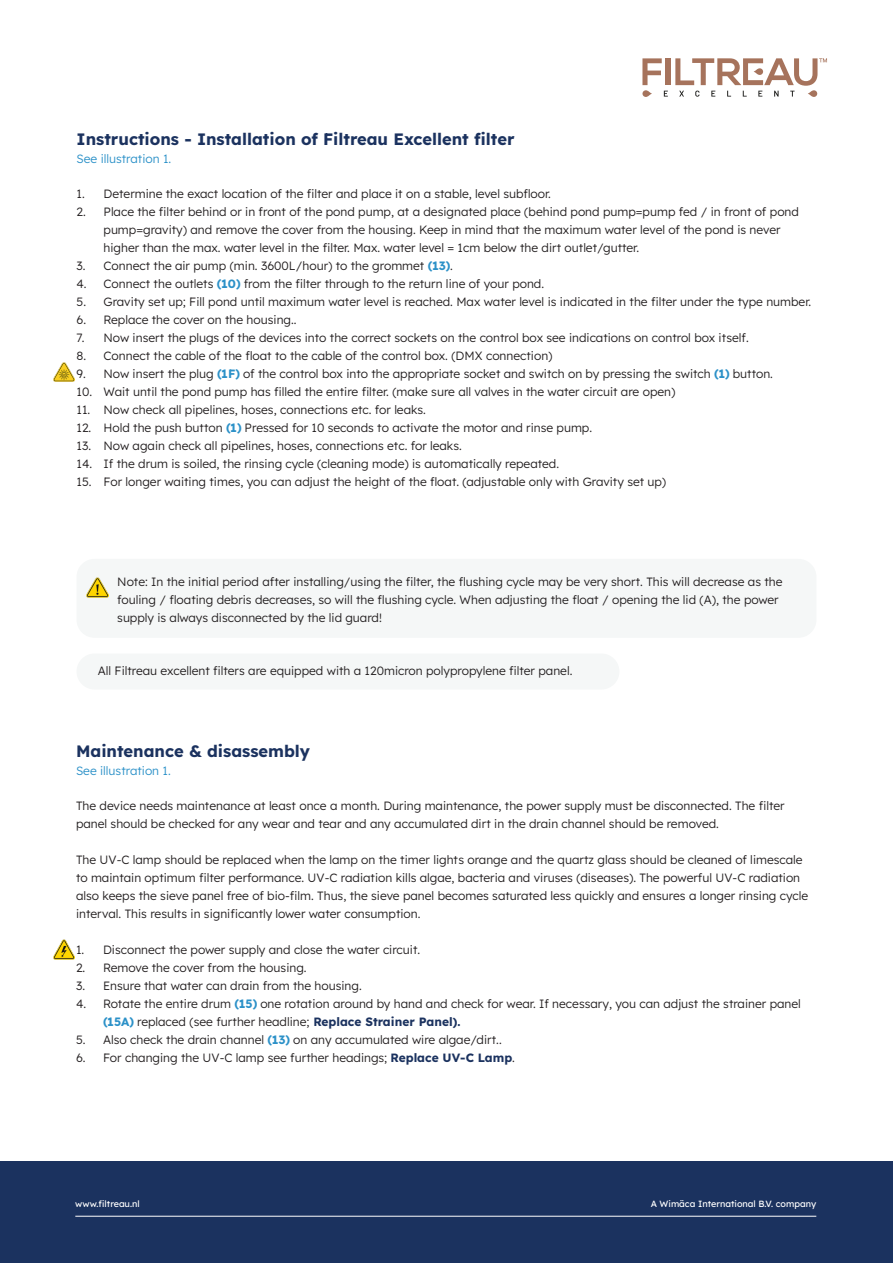
<style>
.page{position:relative;width:893px;height:1263px;background:#fff}
.page>*{position:absolute;margin:0;border:0;box-sizing:border-box;transform-origin:0 0}
.t1{font:700 16.5px "Lexend";color:#1b325f}
.t2{font:300 12px/18px "Lexend";color:#231f20}
.t3{font:300 12px "Lexend";color:#2c91c8}
.t4{font:9px "Lexend";color:#fff}
.s1{font-weight:700;color:#2c91c8}
.s2{font-weight:700;color:#1b325f}
</style>
<div class="page">
<div style="left:0;top:1161px;width:893px;height:102px;background:#1b325f"></div>
<hr style="left:75px;top:1216px;width:741px;height:1px;background:#fff">
<svg style="left:642px;top:90px;width:10px;height:7px"></svg>
<svg style="left:642px;top:58px;width:20px;height:27px"></svg>
<div style="left:666px;top:58px;width:5px;height:27px;background:#a6735c"></div>
<svg style="left:664px;top:91px;width:4px;height:6px"></svg>
<svg style="left:675px;top:58px;width:152px;height:39px"></svg>
<div style="left:77px;top:653px;width:542px;height:36px;background:#f5f7f7;border-radius:18px"></div>
<div style="left:77px;top:559px;width:739px;height:79px;background:#f5f7f7;border-radius:18px"></div>
<img style="left:87px;top:577px;width:21px;height:21px">
<img style="left:53px;top:939px;width:21px;height:21px">
<img style="left:53px;top:362px;width:21px;height:20px">
<p class="t1" style="left:77px;top:126px;width:439px">Instructions - Installation of Filtreau Excellent filter</p>
<p class="t3" style="left:77px;top:150px;width:96px">See illustration 1.</p>
<p class="t2" style="left:77px;top:184px;width:476px">1. Determine the exact location of the filter and place it on a stable, level subfloor.</p>
<p class="t2" style="left:104px;top:202px;width:697px;text-indent:-27px">2. Place the filter behind or in front of the pond pump, at a designated place (behind pond pump=pump fed / in front of pond pump=gravity) and remove the cover from the housing. Keep in mind that the maximum water level of the pond is never higher than the max. water level in the filter. Max. water level = 1cm below the dirt outlet/gutter.</p>
<p class="t2" style="left:77px;top:256px;width:378px">3. Connect the air pump (min. 3600L/hour) to the grommet <span class="s1">(13)</span>.</p>
<p class="t2" style="left:77px;top:274px;width:469px">4. Connect the outlets <span class="s1">(10)</span> from the filter through to the return line of your pond.</p>
<p class="t2" style="left:77px;top:292px;width:736px">5. Gravity set up; Fill pond until maximum water level is reached. Max water level is indicated in the filter under the type number.</p>
<p class="t2" style="left:77px;top:310px;width:222px">6. Replace the cover on the housing..</p>
<p class="t2" style="left:77px;top:328px;width:674px">7. Now insert the plugs of the devices into the correct sockets on the control box see indications on control box itself.</p>
<p class="t2" style="left:77px;top:346px;width:478px">8. Connect the cable of the float to the cable of the control box. (DMX connection)</p>
<p class="t2" style="left:77px;top:364px;width:698px">9. Now insert the plug <span class="s1">(1F)</span> of the control box into the appropriate socket and switch on by pressing the switch <span class="s1">(1)</span> button.</p>
<p class="t2" style="left:77px;top:382px;width:600px">10. Wait until the pond pump has filled the entire filter. (make sure all valves in the water circuit are open)</p>
<p class="t2" style="left:77px;top:400px;width:351px">11. Now check all pipelines, hoses, connections etc. for leaks.</p>
<p class="t2" style="left:77px;top:418px;width:517px">12. Hold the push button <span class="s1">(1)</span> Pressed for 10 seconds to activate the motor and rinse pump.</p>
<p class="t2" style="left:77px;top:436px;width:387px">13. Now again check all pipelines, hoses, connections etc. for leaks.</p>
<p class="t2" style="left:77px;top:454px;width:484px">14. If the drum is soiled, the rinsing cycle (cleaning mode) is automatically repeated.</p>
<p class="t2" style="left:77px;top:472px;width:591px">15. For longer waiting times, you can adjust the height of the float. (adjustable only with Gravity set up)</p>
<p class="t2" style="left:117px;top:572px;width:667px">Note: In the initial period after installing/using the filter, the flushing cycle may be very short. This will decrease as the fouling / floating debris decreases, so will the flushing cycle. When adjusting the float / opening the lid (A), the power supply is always disconnected by the lid guard!</p>
<p class="t2" style="left:98px;top:661px;width:476px">All Filtreau excellent filters are equipped with a 120micron polypropylene filter panel.</p>
<p class="t1" style="left:76px;top:738px;width:235px">Maintenance &amp; disassembly</p>
<p class="t3" style="left:76px;top:762px;width:96px">See illustration 1.</p>
<p class="t2" style="left:76px;top:796px;width:710px">The device needs maintenance at least once a month. During maintenance, the power supply must be disconnected. The filter panel should be checked for any wear and tear and any accumulated dirt in the drain channel should be removed.</p>
<p class="t2" style="left:76px;top:850px;width:734px">The UV-C lamp should be replaced when the lamp on the timer lights orange and the quartz glass should be cleaned of limescale to maintain optimum filter performance. UV-C radiation kills algae, bacteria and viruses (diseases). The powerful UV-C radiation also keeps the sieve panel free of bio-film. Thus, the sieve panel becomes saturated less quickly and ensures a longer rinsing cycle interval. This results in significantly lower water consumption.</p>
<p class="t2" style="left:76px;top:940px;width:346px">1. Disconnect the power supply and close the water circuit.</p>
<p class="t2" style="left:76px;top:958px;width:232px">2. Remove the cover from the housing.</p>
<p class="t2" style="left:76px;top:976px;width:287px">3. Ensure that water can drain from the housing.</p>
<p class="t2" style="left:103px;top:994px;width:699px;text-indent:-27px">4. Rotate the entire drum <span class="s1">(15)</span> one rotation around by hand and check for wear. If necessary, you can adjust the strainer panel <span class="s1">(15A)</span> replaced (see further headline; <span class="s2">Replace Strainer Panel).</span></p>
<p class="t2" style="left:76px;top:1030px;width:427px">5. Also check the drain channel <span class="s1">(13)</span> on any accumulated wire algae/dirt..</p>
<p class="t2" style="left:76px;top:1048px;width:440px">6. For changing the UV-C lamp see further headings; <span class="s2">Replace UV-C Lamp</span>.</p>
<p class="t4" style="left:75px;top:1197px;width:66px">www.filtreau.nl</p>
<p class="t4" style="left:651px;top:1197px;width:167px">A Wimäca International B.V. company</p>
</div>
